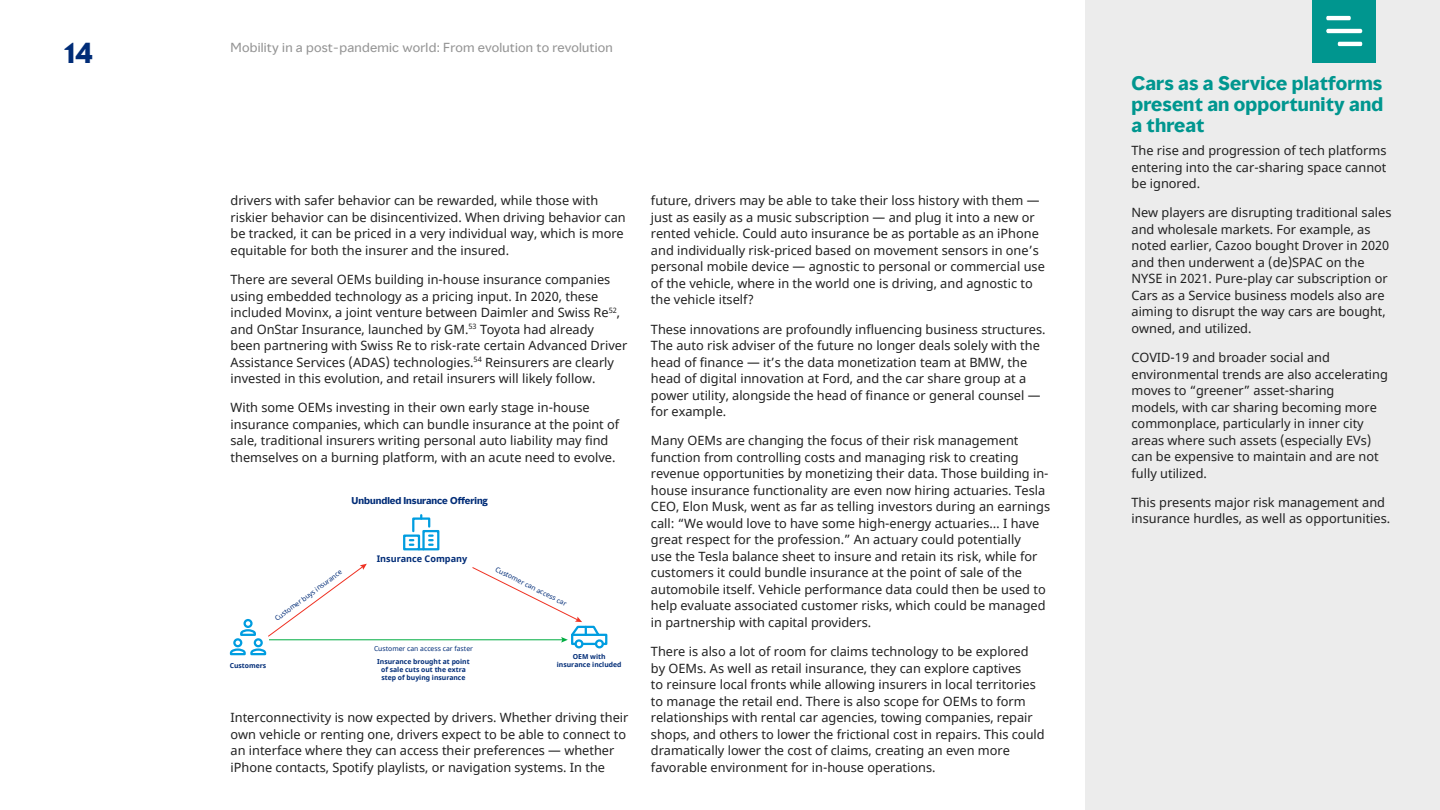
<style>
.page{position:relative;width:1440px;height:810px;background:#fff}
.page>*{position:absolute;margin:0;border:0;box-sizing:border-box;transform-origin:0 0}
.t1{font:700 27px "MMC Display";color:#002c77}
.Body_Subhead__12_14{font:700 18px/21px "MMC Display";letter-spacing:.01em;color:#00968f;text-align:justify}
.Body__8_5_11{font:12.75px/16.5px "Noto Sans";color:#202020}
.t2{font:12px "MMC Display";letter-spacing:.02em;color:#949494}
.t3{font:700 9.15px "MMC Display";color:#002c77}
.t4{font:700 9.15px "Noto Sans";color:#002c77}
.t5{font:6.75px/13.4px "Noto Sans";color:#002c77;text-align:center}
.t6{font:700 6.75px/8.2px "Noto Sans";color:#002c77}
.s1{font-weight:700}
</style>
<div class="page">
<div style="left:574px;top:639px;width:9px;height:9px;border:2px solid #009de0;border-radius:50%"></div>
<div style="left:595px;top:639px;width:9px;height:9px;border:2px solid #009de0;border-radius:50%"></div>
<div style="left:403px;top:535px;width:17px;height:15px;border:2px solid #009de0"></div>
<div style="left:422px;top:530px;width:17px;height:20px;border:2px solid #009de0"></div>
<svg style="left:410px;top:515px;width:22px;height:35px"></svg>
<div style="left:254px;top:638px;width:9px;height:9px;border:2px solid #009de0;border-radius:50%"></div>
<div style="left:233px;top:638px;width:9px;height:9px;border:2px solid #009de0;border-radius:50%"></div>
<svg style="left:240px;top:629px;width:16px;height:7px"></svg>
<svg style="left:229px;top:647px;width:38px;height:9px"></svg>
<div style="left:243px;top:619px;width:9px;height:9px;border:2px solid #009de0;border-radius:50%"></div>
<svg style="left:268px;top:564px;width:99px;height:73px"></svg>
<hr style="left:269px;top:639px;width:294px;height:1px;background:#00ac41">
<svg style="left:471px;top:567px;width:137px;height:79px"></svg>
<div style="left:1085px;top:0;width:354px;height:810px;background:#ececec"></div>
<div style="left:1312px;top:0;width:64px;height:62px;background:#00968f"></div>
<svg style="left:1326px;top:15px;width:36px;height:32px"></svg>
<h1 class="t1" style="left:64px;top:35px;width:31px">14</h1>
<p class="t2" style="left:230px;top:39px;width:384px">Mobility in a post-pandemic world: From evolution to revolution</p>
<p class="Body__8_5_11" style="left:230px;top:193px;width:397px">drivers with safer behavior can be rewarded, while those with riskier behavior can be disincentivized. When driving behavior can be tracked, it can be priced in a very individual way, which is more equitable for both the insurer and the insured.</p>
<p class="Body__8_5_11" style="left:230px;top:272px;width:398px">There are several OEMs building in-house insurance companies using embedded technology as a pricing input. In 2020, these included Movinx, a joint venture between Daimler and Swiss Re<sup>52</sup>, and OnStar Insurance, launched by GM.<sup>53</sup> Toyota had already<br>been partnering with Swiss Re to risk-rate certain Advanced Driver Assistance Services (ADAS) technologies.<sup>54</sup> Reinsurers are clearly invested in this evolution, and retail insurers will likely follow.</p>
<p class="Body__8_5_11" style="left:230px;top:400px;width:390px">With some OEMs investing in their own early stage in-house insurance companies, which can bundle insurance at the point of sale, traditional insurers writing personal auto liability may find themselves on a burning platform, with an acute need to evolve.</p>
<p class="t3" style="left:351px;top:495px;width:138px">Unbundled Insurance Offering</p>
<p class="t4" style="left:377px;top:553px;width:92px">Insurance Company</p>
<p class="t5" style="left:271px;top:614px;width:83px;rotate:-36deg">Customer buys insurance</p>
<p class="t5" style="left:498px;top:563px;width:80px;rotate:26deg">Customer can access car</p>
<p class="t5" style="left:374px;top:642px;width:100px">Customer can access car faster<br><span class="s1">Insurance brought at point</span></p>
<p class="t6" style="left:381px;top:666px;width:86px">of sale cuts out the extra step of buying insurance</p>
<p class="t6" style="left:230px;top:661px;width:38px">Customers</p>
<p class="t6" style="left:557px;top:653px;width:66px;text-align:center">OEM with insurance included</p>
<p class="Body__8_5_11" style="left:230px;top:710px;width:399px">Interconnectivity is now expected by drivers. Whether driving their own vehicle or renting one, drivers expect to be able to connect to an interface where they can access their preferences — whether iPhone contacts, Spotify playlists, or navigation systems. In the</p>
<p class="Body__8_5_11" style="left:651px;top:193px;width:395px">future, drivers may be able to take their loss history with them — just as easily as a music subscription — and plug it into a new or rented vehicle. Could auto insurance be as portable as an iPhone and individually risk-priced based on movement sensors in one’s personal mobile device — agnostic to personal or commercial use of the vehicle, where in the world one is driving, and agnostic to the vehicle itself?</p>
<p class="Body__8_5_11" style="left:651px;top:321px;width:396px">These innovations are profoundly influencing business structures.<br>The auto risk adviser of the future no longer deals solely with the head of finance — it’s the data monetization team at BMW, the head of digital innovation at Ford, and the car share group at a power utility, alongside the head of finance or general counsel — for example.</p>
<p class="Body__8_5_11" style="left:651px;top:433px;width:400px">Many OEMs are changing the focus of their risk management function from controlling costs and managing risk to creating revenue opportunities by monetizing their data. Those building in&shy;house insurance functionality are even now hiring actuaries. Tesla CEO, Elon Musk, went as far as telling investors during an earnings call: “We would love to have some high-energy actuaries… I have great respect for the profession.” An actuary could potentially<br>use the Tesla balance sheet to insure and retain its risk, while for customers it could bundle insurance at the point of sale of the automobile itself. Vehicle performance data could then be used to help evaluate associated customer risks, which could be managed in partnership with capital providers.</p>
<p class="Body__8_5_11" style="left:651px;top:644px;width:395px">There is also a lot of room for claims technology to be explored by OEMs. As well as retail insurance, they can explore captives<br>to reinsure local fronts while allowing insurers in local territories to manage the retail end. There is also scope for OEMs to form relationships with rental car agencies, towing companies, repair shops, and others to lower the frictional cost in repairs. This could dramatically lower the cost of claims, creating an even more favorable environment for in-house operations.</p>
<h4 class="Body_Subhead__12_14" style="left:1131px;top:73px;width:253px">Cars as a Service platforms present an opportunity and a threat</h4>
<p class="Body__8_5_11" style="left:1131px;top:143px;width:256px;text-align:justify">The rise and progression of tech platforms entering into the car-sharing space cannot be ignored.</p>
<p class="Body__8_5_11" style="left:1131px;top:205px;width:261px">New players are disrupting traditional sales and wholesale markets. For example, as noted earlier, Cazoo bought Drover in 2020 and then underwent a (de)SPAC on the NYSE in 2021. Pure-play car subscription or Cars as a Service business models also are aiming to disrupt the way cars are bought, owned, and utilized.</p>
<p class="Body__8_5_11" style="left:1131px;top:350px;width:258px">COVID-19 and broader social and environmental trends are also accelerating moves to “greener” asset-sharing<br>models, with car sharing becoming more commonplace, particularly in inner city areas where such assets (especially EVs) can be expensive to maintain and are not fully utilized.</p>
<p class="Body__8_5_11" style="left:1131px;top:494px;width:260px">This presents major risk management and insurance hurdles, as well as opportunities.</p>
</div>
